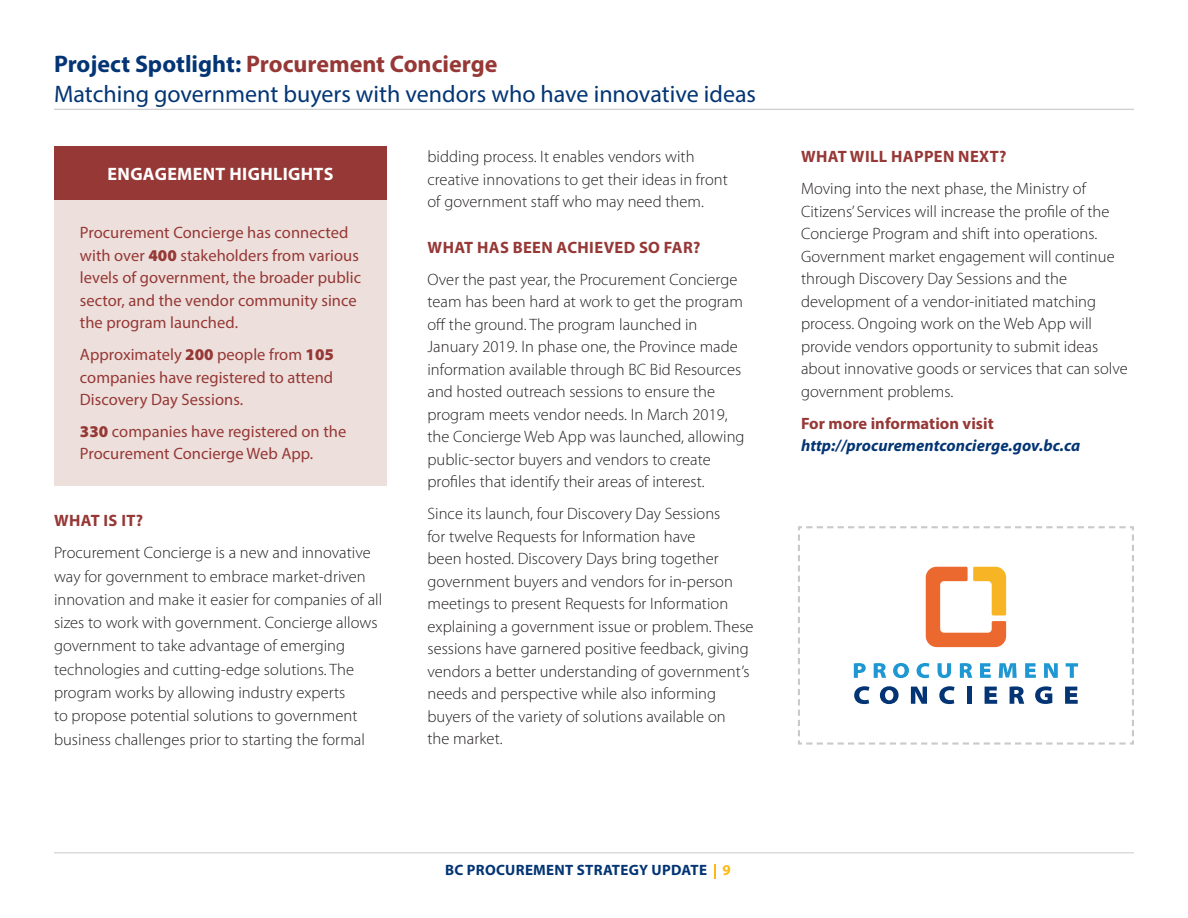
<style>
.page{position:relative;width:1188px;height:918px;background:#fff}
.page>*{position:absolute;margin:0;border:0;box-sizing:border-box;transform-origin:0 0}
.SpotlightNEW{font:24px/30px "Myriad Pro";color:#033574}
.Tabel_H1{font:700 18px "Myriad Pro";letter-spacing:.02em;color:#fff}
.Body{font:300 16.5px/22.5px "Myriad Pro";letter-spacing:.005em;color:#231f20}
.Body-2{font:16.5px/22.5px "Myriad Pro";letter-spacing:.005em;color:#963836}
.Body-3{font:italic 700 16.5px/22.5px "Myriad Pro";letter-spacing:.005em;color:#033574}
.H2_Goal_1_Red{font:700 16.5px "Myriad Pro";letter-spacing:.025em;color:#963836}
.t1{font:700 15px "Myriad Pro";letter-spacing:.02em;color:#033574}
.s1{font-weight:700}
.s2{font-weight:700;color:#963836}
.s3{font-weight:900}
.s4{font-style:normal;color:#963836}
.s5{color:#fdb913}
</style>
<div class="page">
<svg style="left:714px;top:864px;width:2px;height:15px"></svg>
<hr style="left:54px;top:852px;width:1080px;height:1px;background:#c7c9cb">
<hr style="left:54px;top:109px;width:1080px;height:1px;background:#c7c9cb">
<div style="left:54px;top:146px;width:333px;height:54px;background:#963836"></div>
<div style="left:54px;top:200px;width:333px;height:285px;background:#ede0dc"></div>
<svg style="left:798px;top:526px;width:336px;height:219px"></svg>
<p class="SpotlightNEW" style="left:54px;top:49px;width:704px"><span class="s1">Project Spotlight:</span> <span class="s2">Procurement Concierge<br></span>Matching government buyers with vendors who have innovative ideas</p>
<p class="Tabel_H1" style="left:108px;top:162px;width:227px">ENGAGEMENT HIGHLIGHTS</p>
<p class="Body-2" style="left:80px;top:221px;width:283px">Procurement Concierge has connected with over <span class="s3">400</span> stakeholders from various levels of government, the broader public sector, and the vendor community since the program launched.</p>
<p class="Body-2" style="left:80px;top:343px;width:256px;text-align:justify">Approximately <span class="s3">200</span> people from <span class="s3">105 </span>companies have registered to attend Discovery Day Sessions.</p>
<p class="Body-2" style="left:80px;top:420px;width:268px"><span class="s3">330</span> companies have registered on the<br>Procurement Concierge Web App.</p>
<p class="H2_Goal_1_Red" style="left:54px;top:509px;width:90px">WHAT IS IT?</p>
<p class="Body" style="left:54px;top:542px;width:330px;line-height:23.2px">Procurement Concierge is a new and innovative way for government to embrace market-driven innovation and make it easier for companies of all sizes to work with government. Concierge allows government to take advantage of emerging technologies and cutting-edge solutions. The program works by allowing industry experts<br>to propose potential solutions to government business challenges prior to starting the formal</p>
<p class="Body" style="left:428px;top:146px;width:302px">bidding process. It enables vendors with creative innovations to get their ideas in front of government staff who may need them.</p>
<p class="H2_Goal_1_Red" style="left:428px;top:236px;width:274px">WHAT HAS BEEN ACHIEVED SO FAR?</p>
<p class="Body" style="left:428px;top:268px;width:319px">Over the past year, the Procurement Concierge team has been hard at work to get the program off the ground. The program launched in January 2019. In phase one, the Province made information available through BC Bid Resources and hosted outreach sessions to ensure the program meets vendor needs. In March 2019, the Concierge Web App was launched, allowing public-sector buyers and vendors to create profiles that identify their areas of interest.</p>
<p class="Body" style="left:428px;top:503px;width:328px">Since its launch, four Discovery Day Sessions<br>for twelve Requests for Information have<br>been hosted. Discovery Days bring together government buyers and vendors for in-person meetings to present Requests for Information explaining a government issue or problem. These sessions have garnered positive feedback, giving vendors a better understanding of government’s needs and perspective while also informing buyers of the variety of solutions available on<br>the market.</p>
<p class="H2_Goal_1_Red" style="left:801px;top:146px;width:207px">WHAT WILL HAPPEN NEXT?</p>
<p class="Body" style="left:801px;top:178px;width:328px">Moving into the next phase, the Ministry of Citizens’ Services will increase the profile of the Concierge Program and shift into operations.<br>Government market engagement will continue through Discovery Day Sessions and the development of a vendor-initiated matching process. Ongoing work on the Web App will provide vendors opportunity to submit ideas about innovative goods or services that can solve government problems.</p>
<p class="Body-3" style="left:801px;top:412px;width:281px"><span class="s4">For more information visit </span>http://procurementconcierge.gov.bc.ca</p>
<p class="t1" style="left:445px;top:860px;width:287px">BC PROCUREMENT STRATEGY UPDATE <span class="s5">9</span></p>
</div>
